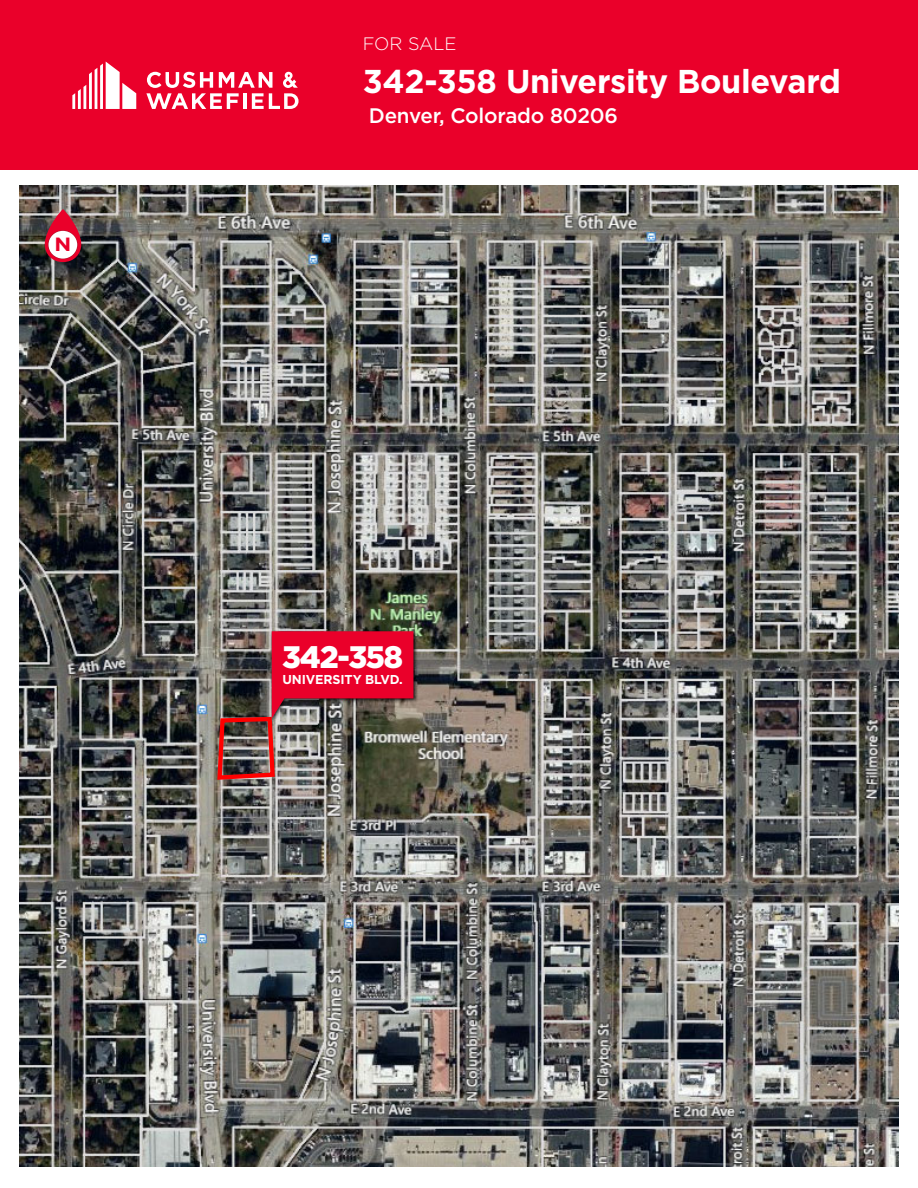
<style>
.page{position:relative;width:918px;height:1188px;background:#fff}
.page>*{position:absolute;margin:0;border:0;box-sizing:border-box;transform-origin:0 0}
.Head_1_-_white{font:700 33px "Gotham";letter-spacing:-.01em;color:#fff}
.Head_4_-_white{font:900 31.05px "Gotham";letter-spacing:-.04em;color:#fff}
.Head_3_-_white{font:500 21px "Gotham";letter-spacing:-.01em;color:#fff}
.t1{font:700 19.2px "Gotham";color:#ea002a;scale:1.11 1}
.for_lease{font:300 18px "Gotham";color:#fff}
.Head_4_-_white-2{font:700 12.9px "Gotham";letter-spacing:-.01em;color:#fff}
</style>
<div class="page">
<div style="left:0;top:0;width:918px;height:169px;background:#ea002a"></div>
<svg style="left:72px;top:62px;width:64px;height:47px"></svg>
<svg style="left:146px;top:72px;width:153px;height:37px"></svg>
<img style="left:20px;top:186px;width:878px;height:980px">
<div style="left:270px;top:630px;width:149px;height:93px;background:#000;opacity:.85"></div>
<img style="left:215px;top:631px;width:198px;height:151px">
<svg style="left:45px;top:209px;width:36px;height:53px"></svg>
<svg style="left:48px;top:230px;width:30px;height:29px"></svg>
<div style="left:49px;top:231px;width:28px;height:28px;background:#fff;border-radius:50%"></div>
<p class="t1" style="left:55px;top:232px;width:17px">N</p>
<p class="for_lease" style="left:363px;top:32px;width:95px">FOR SALE</p>
<p class="Head_1_-_white" style="left:363px;top:60px;width:480px">342-358 University Boulevard</p>
<p class="Head_3_-_white" style="left:369px;top:101px;width:251px">Denver, Colorado 80206</p>
<p class="Head_4_-_white" style="left:282px;top:635px;width:122px">342-358</p>
<p class="Head_4_-_white-2" style="left:282px;top:671px;width:122px">UNIVERSITY BLVD.</p>
</div>
